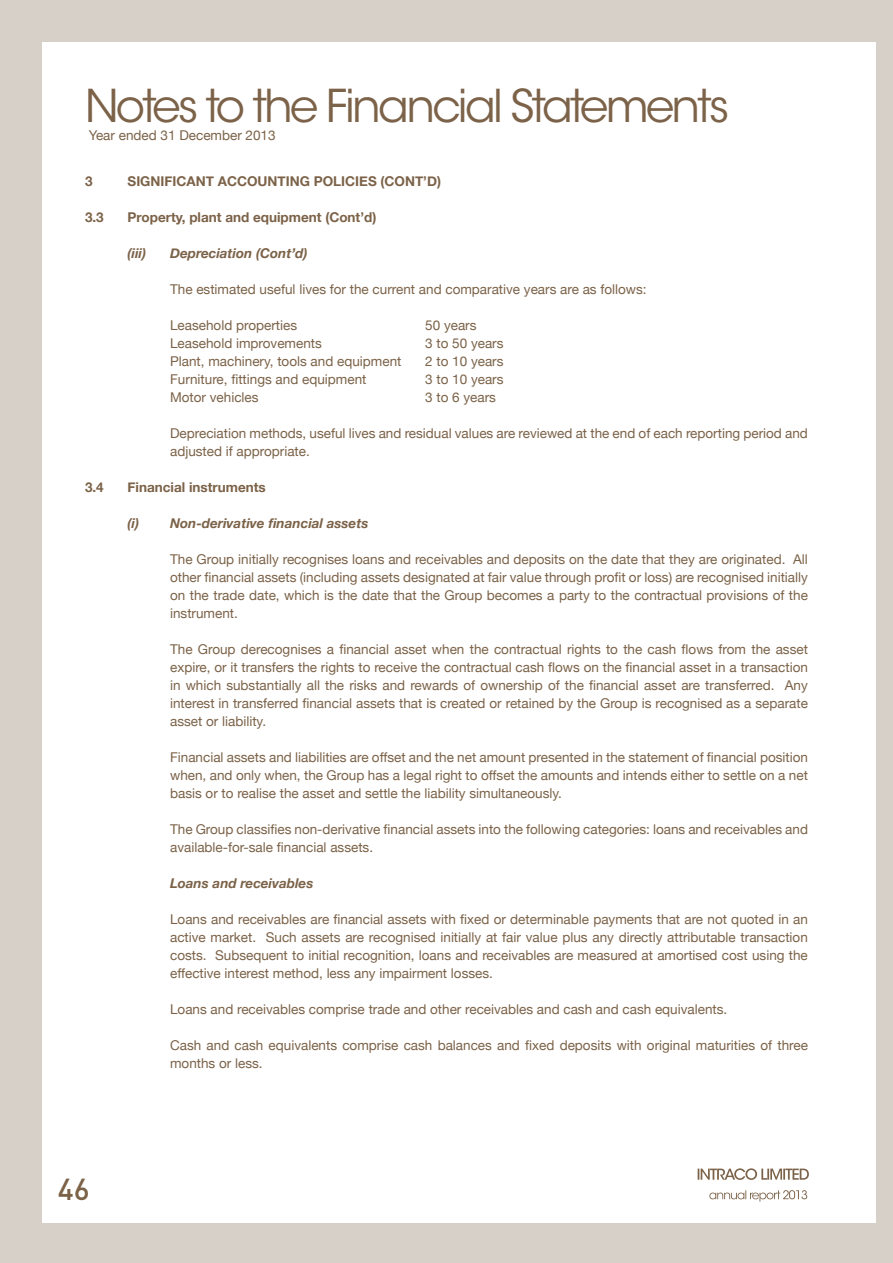
<style>
.page{position:relative;width:893px;height:1263px;background:#d7d0c8}
.page>*{position:absolute;margin:0;border:0;box-sizing:border-box;transform-origin:0 0}
.t1{font:45px "ITC Avant Garde Std";letter-spacing:-.06em;color:#7b6248}
.t2{font:500 30px "DIN";color:#7b6248}
.t3{font:13.5px/18px "Helvetica Neue";color:#7b6248;text-align:justify}
.t4{font:700 13.5px "Helvetica Neue";color:#7b6248}
.t5{font:italic 700 13.5px "Helvetica Neue";color:#7b6248}
</style>
<div class="page">
<div style="left:43px;top:43px;width:833px;height:1179px;background:#fff"></div>
<svg style="left:698px;top:1168px;width:111px;height:12px"></svg>
<svg style="left:709px;top:1190px;width:98px;height:12px"></svg>
<h1 class="t1" style="left:85px;top:79px;width:646px">Notes to the Financial Statements</h1>
<p class="t3" style="left:89px;top:126px;width:188px">Year ended 31 December 2013</p>
<p class="t4" style="left:85px;top:173px;width:9px">3</p>
<p class="t4" style="left:128px;top:173px;width:102px">Significant acco</p>
<p class="t4" style="left:258px;top:173px;width:185px">unting policies (Cont’d)</p>
<p class="t4" style="left:85px;top:209px;width:20px">3.3</p>
<p class="t4" style="left:128px;top:209px;width:250px">Property, plant and equipment (Cont’d)</p>
<p class="t5" style="left:128px;top:245px;width:20px">(iii)</p>
<p class="t5" style="left:170px;top:245px;width:139px">Depreciation (Cont’d)</p>
<p class="t3" style="left:170px;top:280px;width:478px">The estimated useful lives for the current and comparative years are as follows:</p>
<p class="t3" style="left:170px;top:316px;width:129px">Leasehold properties</p>
<p class="t3" style="left:425px;top:316px;width:53px">50 years</p>
<p class="t3" style="left:170px;top:334px;width:153px">Leasehold improvements</p>
<p class="t3" style="left:425px;top:334px;width:80px">3 to 50 years</p>
<p class="t3" style="left:170px;top:352px;width:233px">Plant, machinery, tools and equipment</p>
<p class="t3" style="left:425px;top:352px;width:80px">2 to 10 years</p>
<p class="t3" style="left:170px;top:370px;width:198px">Furniture, fittings and equipment</p>
<p class="t3" style="left:425px;top:370px;width:80px">3 to 10 years</p>
<p class="t3" style="left:170px;top:388px;width:90px">Motor vehicles</p>
<p class="t3" style="left:425px;top:388px;width:72px">3 to 6 years</p>
<p class="t3" style="left:170px;top:424px;width:639px">Depreciation methods, useful lives and residual values are reviewed at the end of each reporting period and adjusted if appropriate.</p>
<p class="t4" style="left:85px;top:479px;width:182px">3.4 Financial instruments</p>
<p class="t5" style="left:128px;top:515px;width:242px">(i) Non-derivative financial assets</p>
<p class="t3" style="left:170px;top:550px;width:639px">The Group initially recognises loans and receivables and deposits on the date that they are originated. All other financial assets (including assets designated at fair value through profit or loss) are recognised initially on the trade date, which is the date that the Group becomes a party to the contractual provisions of the instrument.</p>
<p class="t3" style="left:170px;top:640px;width:639px">The Group derecognises a financial asset when the contractual rights to the cash flows from the asset expire, or it transfers the rights to receive the contractual cash flows on the financial asset in a transaction in which substantially all the risks and rewards of ownership of the financial asset are transferred. Any interest in transferred financial assets that is created or retained by the Group is recognised as a separate asset or liability.</p>
<p class="t3" style="left:170px;top:748px;width:639px">Financial assets and liabilities are offset and the net amount presented in the statement of financial position when, and only when, the Group has a legal right to offset the amounts and intends either to settle on a net basis or to realise the asset and settle the liability simultaneously.</p>
<p class="t3" style="left:170px;top:820px;width:639px">The Group classifies non-derivative financial assets into the following categories: loans and receivables and available-for-sale financial assets.</p>
<p class="t5" style="left:170px;top:875px;width:145px">Loans and receivables</p>
<p class="t3" style="left:170px;top:910px;width:639px">Loans and receivables are financial assets with fixed or determinable payments that are not quoted in an active market. Such assets are recognised initially at fair value plus any directly attributable transaction costs. Subsequent to initial recognition, loans and receivables are measured at amortised cost using the effective interest method, less any impairment losses.</p>
<p class="t3" style="left:170px;top:1000px;width:559px">Loans and receivables comprise trade and other receivables and cash and cash equivalents.</p>
<p class="t3" style="left:170px;top:1036px;width:639px">Cash and cash equivalents comprise cash balances and fixed deposits with original maturities of three months or less.</p>
<h2 class="t2" style="left:58px;top:1170px;width:33px">46</h2>
</div>
